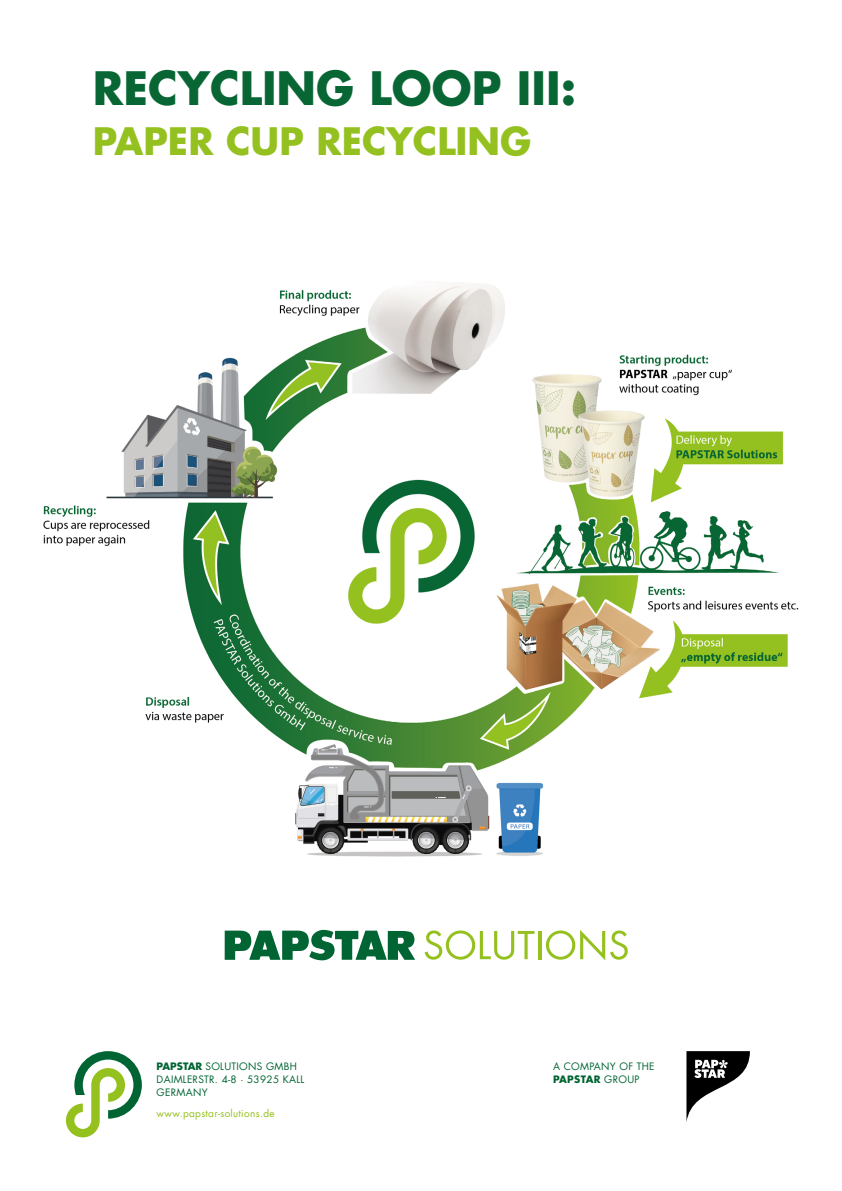
<style>
.page{position:relative;width:842px;height:1191px;background:#fff}
.page>*{position:absolute;margin:0;border:0;box-sizing:border-box;transform-origin:0 0}
.t1{font:700 45px "Futura LT";color:#076633}
.t2{font:700 37px "Futura LT";color:#94c11f}
.t3{font:10px "Futura LT";letter-spacing:.03em;color:#006533}
.t4{font:10px "Futura LT";letter-spacing:.03em;color:#95c11f}
.t5{font:700 10px "Futura LT";letter-spacing:.03em;color:#006533}
.s1{font-weight:700}
.s2{font-weight:400}
</style>
<div class="page">
<img style="left:43px;top:283px;width:756px;height:574px">
<svg style="left:686px;top:1051px;width:64px;height:71px"></svg>
<svg style="left:225px;top:930px;width:190px;height:30px"></svg>
<svg style="left:425px;top:930px;width:109px;height:29px"></svg>
<hr style="left:538px;top:931px;width:3px;height:28px;background:#95c11f">
<svg style="left:546px;top:930px;width:82px;height:30px"></svg>
<svg style="left:66px;top:1051px;width:76px;height:86px"></svg>
<p class="t1" style="left:93px;top:58px;width:485px">RECYCLING LOOP III:</p>
<p class="t2" style="left:93px;top:117px;width:440px">PAPER CUP RECYCLING</p>
<p class="t3" style="left:157px;top:1060px;width:142px"><span class="s1">PAPSTAR</span> SOLUTIONS GMBH</p>
<p class="t3" style="left:157px;top:1073px;width:149px">DAIMLERSTR. 4-8 · 53925 KALL</p>
<p class="t3" style="left:157px;top:1085px;width:52px">GERMANY</p>
<p class="t4" style="left:157px;top:1107px;width:120px">www.papstar-solutions.de</p>
<p class="t3" style="left:553px;top:1060px;width:103px">A COMPANY OF THE</p>
<p class="t5" style="left:553px;top:1072px;width:88px">PAPSTAR <span class="s2">GROUP</span></p>
</div>
